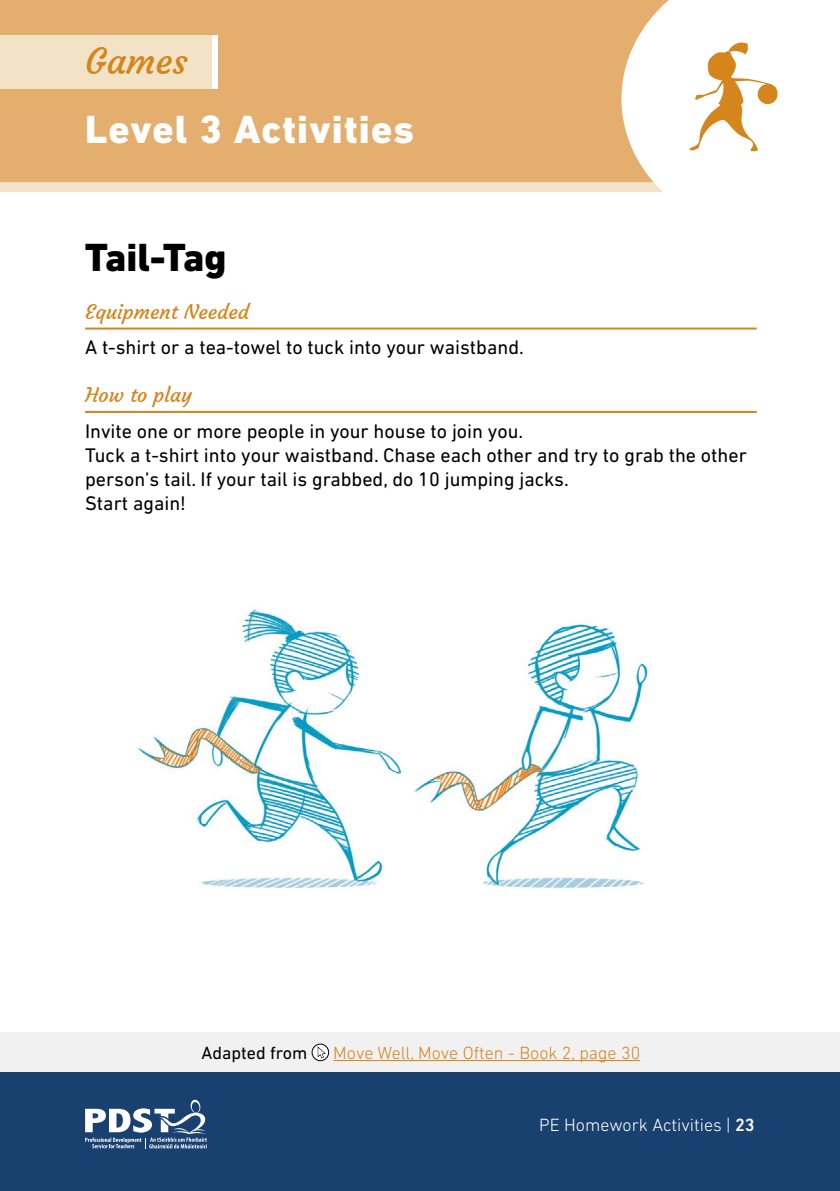
<style>
.page{position:relative;width:840px;height:1191px;background:#fff}
.page>*{position:absolute;margin:0;border:0;box-sizing:border-box;transform-origin:0 0}
.t1{font:800 40px "DIN Next LT Pro";letter-spacing:.03em;color:#fff}
.t2{font:800 40px "DIN Next LT Pro";color:#000}
.t3{font:36px "Courgette";color:#d4851c}
.t4{font:20px/24px "DIN Next LT Pro";color:#000}
.t5{font:20px "Courgette";color:#d4851c}
.t6{font:300 18px "DIN Next LT Pro";color:#d4851c}
.t7{font:300 18px "DIN Next LT Pro";color:#fff}
.t8{font:18px "DIN Next LT Pro";color:#000}
.s1{font-weight:500}
</style>
<div class="page">
<div style="left:0;top:1071px;width:839px;height:120px;background:#194170"></div>
<svg style="left:85px;top:1099px;width:122px;height:49px"></svg>
<div style="left:0;top:1032px;width:839px;height:39px;background:#f1f1f2"></div>
<div style="left:0;top:0;width:839px;height:186px;background:#e4ae6e"></div>
<div style="left:0;top:35px;width:214px;height:54px;background:#f3e3c6"></div>
<hr style="left:85px;top:327px;width:671px;height:2px;background:#d4851c">
<hr style="left:85px;top:411px;width:671px;height:2px;background:#d4851c">
<hr style="left:333px;top:1060px;width:307px;height:1px;background:#d4851c">
<svg style="left:312px;top:1044px;width:16px;height:16px"></svg>
<div style="left:311px;top:1043px;width:18px;height:18px;border:1px solid #000;border-radius:50%"></div>
<svg style="left:317px;top:1046px;width:9px;height:12px"></svg>
<div style="left:212px;top:35px;width:5px;height:54px;background:#fff"></div>
<div style="left:0;top:182px;width:839px;height:10px;background:#f3e3c6"></div>
<svg style="left:621px;top:0;width:218px;height:192px;background:#fcf8f3"></svg>
<svg style="left:689px;top:42px;width:88px;height:109px;background:#f3dec2"></svg>
<img style="left:137px;top:609px;width:512px;height:280px">
<h2 class="t3" style="left:85px;top:39px;width:104px">Games</h2>
<h1 class="t1" style="left:85px;top:105px;width:330px">Level 3 Activities</h1>
<h1 class="t2" style="left:85px;top:234px;width:143px">Tail-Tag</h1>
<p class="t5" style="left:85px;top:299px;width:165px">Equipment Needed</p>
<p class="t4" style="left:85px;top:335px;width:440px">A t-shirt or a tea-towel to tuck into your waistband.</p>
<p class="t5" style="left:85px;top:383px;width:108px">How to play</p>
<p class="t4" style="left:85px;top:419px;width:663px">Invite one or more people in your house to join you.<br>Tuck a t-shirt into your waistband. Chase each other and try to grab the other person’s tail. If your tail is grabbed, do 10 jumping jacks.<br>Start again!</p>
<p class="t8" style="left:201px;top:1042px;width:107px">Adapted from</p>
<p class="t6" style="left:333px;top:1042px;width:308px">Move Well, Move Often - Book 2, page 30</p>
<p class="t7" style="left:539px;top:1114px;width:217px">PE Homework Activities | <span class="s1">23</span></p>
</div>
